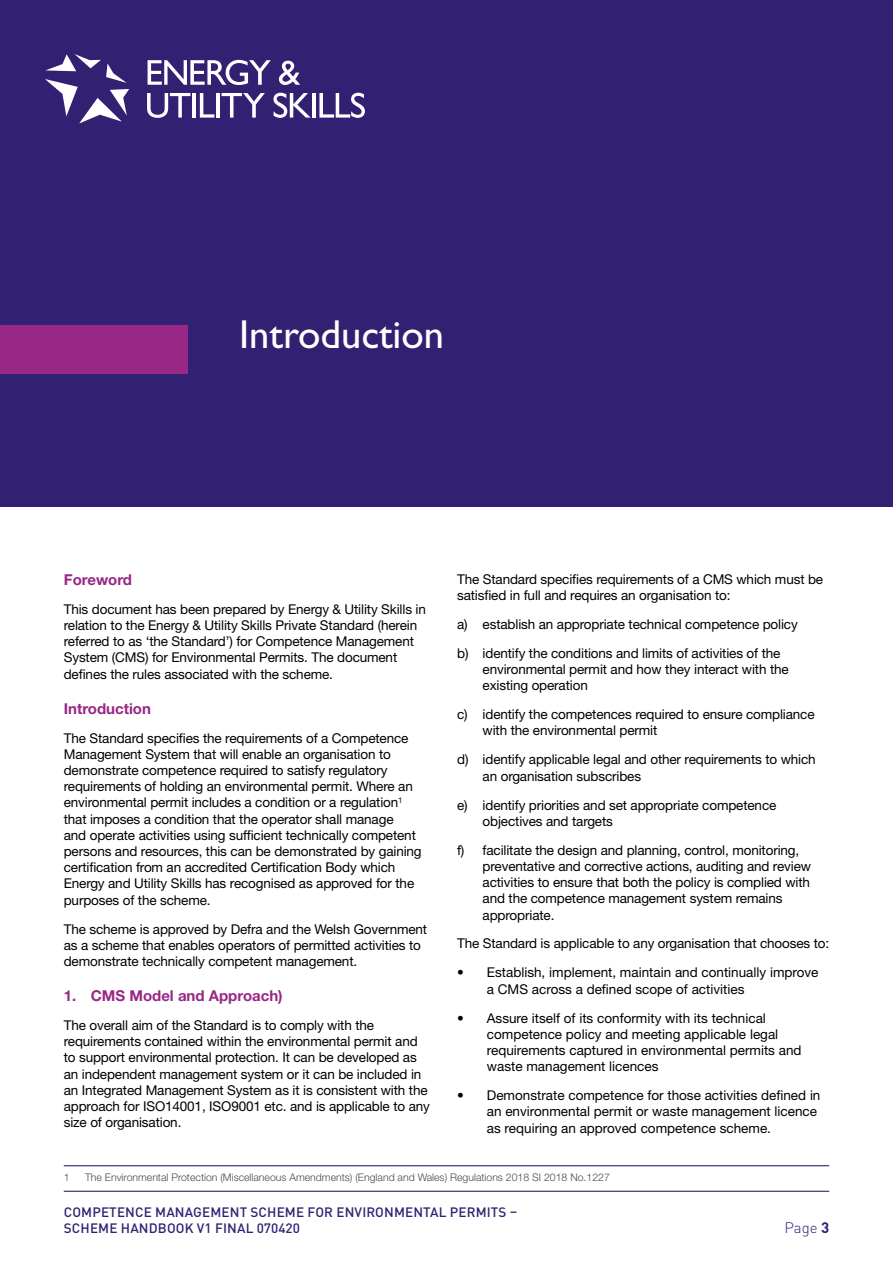
<style>
.page{position:relative;width:893px;height:1263px;background:#fff}
.page>*{position:absolute;margin:0;border:0;box-sizing:border-box;transform-origin:0 0}
.t1{font:40.5px "Gill Sans Std";color:#fff}
.t2{font:700 15px "Helvetica Neue LT Std";color:#992785}
.t3{font:300 15px "DINOT";color:#322173}
.t4{font:13.5px/16.2px "Helvetica Neue LT Std";letter-spacing:-.01em;color:#000}
.t5{font:500 13.5px/16.2px "DINOT";letter-spacing:.01em;color:#322173}
.t6{font:300 10.5px "Helvetica Neue LT Std";color:#4a4a49}
.s1{font-weight:700}
</style>
<div class="page">
<hr style="left:64px;top:1191px;width:765px;height:1px;background:#322173">
<div style="left:0;top:0;width:893px;height:506px;background:#322173"></div>
<div style="left:0;top:325px;width:187px;height:49px;background:#992785"></div>
<svg style="left:148px;top:60px;width:123px;height:25px"></svg>
<svg style="left:279px;top:61px;width:21px;height:24px"></svg>
<svg style="left:147px;top:93px;width:43px;height:25px"></svg>
<hr style="left:192px;top:93px;width:4px;height:25px;background:#fff">
<svg style="left:200px;top:93px;width:14px;height:25px"></svg>
<hr style="left:216px;top:93px;width:4px;height:25px;background:#fff">
<svg style="left:222px;top:93px;width:43px;height:25px"></svg>
<svg style="left:273px;top:93px;width:38px;height:25px"></svg>
<hr style="left:312px;top:93px;width:3px;height:25px;background:#fff">
<svg style="left:319px;top:93px;width:46px;height:25px"></svg>
<svg style="left:45px;top:54px;width:84px;height:69px"></svg>
<hr style="left:64px;top:1165px;width:765px;height:1px;background:#322173">
<h1 class="t1" style="left:239px;top:312px;width:206px">Introduction</h1>
<p class="t2" style="left:64px;top:570px;width:70px">Foreword</p>
<p class="t4" style="left:64px;top:601px;width:364px">This document has been prepared by Energy &amp; Utility Skills in relation to the Energy &amp; Utility Skills Private Standard (herein referred to as ‘the Standard’) for Competence Management System (CMS) for Environmental Permits. The document defines the rules associated with the scheme.</p>
<p class="t2" style="left:64px;top:699px;width:89px">Introduction</p>
<p class="t4" style="left:64px;top:729px;width:359px">The Standard specifies the requirements of a Competence Management System that will enable an organisation to demonstrate competence required to satisfy regulatory requirements of holding an environmental permit. Where an environmental permit includes a condition or a regulation<sup>1 </sup>that imposes a condition that the operator shall manage<br>and operate activities using sufficient technically competent persons and resources, this can be demonstrated by gaining certification from an accredited Certification Body which Energy and Utility Skills has recognised as approved for the purposes of the scheme.</p>
<p class="t4" style="left:64px;top:920px;width:365px">The scheme is approved by Defra and the Welsh Government as a scheme that enables operators of permitted activities to demonstrate technically competent management.</p>
<p class="t2" style="left:64px;top:986px;width:220px">1. CMS Model and Approach)</p>
<p class="t4" style="left:64px;top:1017px;width:368px">The overall aim of the Standard is to comply with the requirements contained within the environmental permit and to support environmental protection. It can be developed as an independent management system or it can be included in an Integrated Management System as it is consistent with the approach for ISO14001, ISO9001 etc. and is applicable to any size of organisation.</p>
<p class="t4" style="left:457px;top:571px;width:368px">The Standard specifies requirements of a CMS which must be satisfied in full and requires an organisation to:</p>
<p class="t4" style="left:457px;top:609px;width:342px;line-height:29px">a) establish an appropriate technical competence policy b) identify the conditions and limits of activities of the</p>
<p class="t4" style="left:483px;top:661px;width:308px">environmental permit and how they interact with the existing operation</p>
<p class="t4" style="left:483px;top:706px;width:333px;text-indent:-26px">c) identify the competences required to ensure compliance with the environmental permit</p>
<p class="t4" style="left:483px;top:751px;width:335px;text-indent:-26px">d) identify applicable legal and other requirements to which an organisation subscribes</p>
<p class="t4" style="left:483px;top:796px;width:295px;text-indent:-26px">e) identify priorities and set appropriate competence objectives and targets</p>
<p class="t4" style="left:483px;top:842px;width:330px;text-indent:-26px">f) facilitate the design and planning, control, monitoring, preventative and corrective actions, auditing and review activities to ensure that both the policy is complied with and the competence management system remains appropriate.</p>
<p class="t4" style="left:457px;top:935px;width:374px">The Standard is applicable to any organisation that chooses to:</p>
<p class="t4" style="left:487px;top:964px;width:333px;text-indent:-30px">• Establish, implement, maintain and continually improve a CMS across a defined scope of activities</p>
<p class="t4" style="left:487px;top:1009px;width:316px;text-indent:-30px">• Assure itself of its conformity with its technical competence policy and meeting applicable legal requirements captured in environmental permits and waste management licences</p>
<p class="t4" style="left:487px;top:1087px;width:335px;text-indent:-30px">• Demonstrate competence for those activities defined in an environmental permit or waste management licence as requiring an approved competence scheme.</p>
<p class="t6" style="left:64px;top:1171px;width:7px">1</p>
<p class="t6" style="left:85px;top:1171px;width:526px">The Environmental Protection (Miscellaneous Amendments) (England and Wales) Regulations 2018 SI 2018 No.1227</p>
<p class="t5" style="left:64px;top:1203px;width:455px">COMPETENCE MANAGEMENT SCHEME FOR ENVIRONMENTAL PERMITS –<br>SCHEME HANDBOOK V1 FINAL 070420</p>
<p class="t3" style="left:784px;top:1216px;width:46px">Page <span class="s1">3</span></p>
</div>
